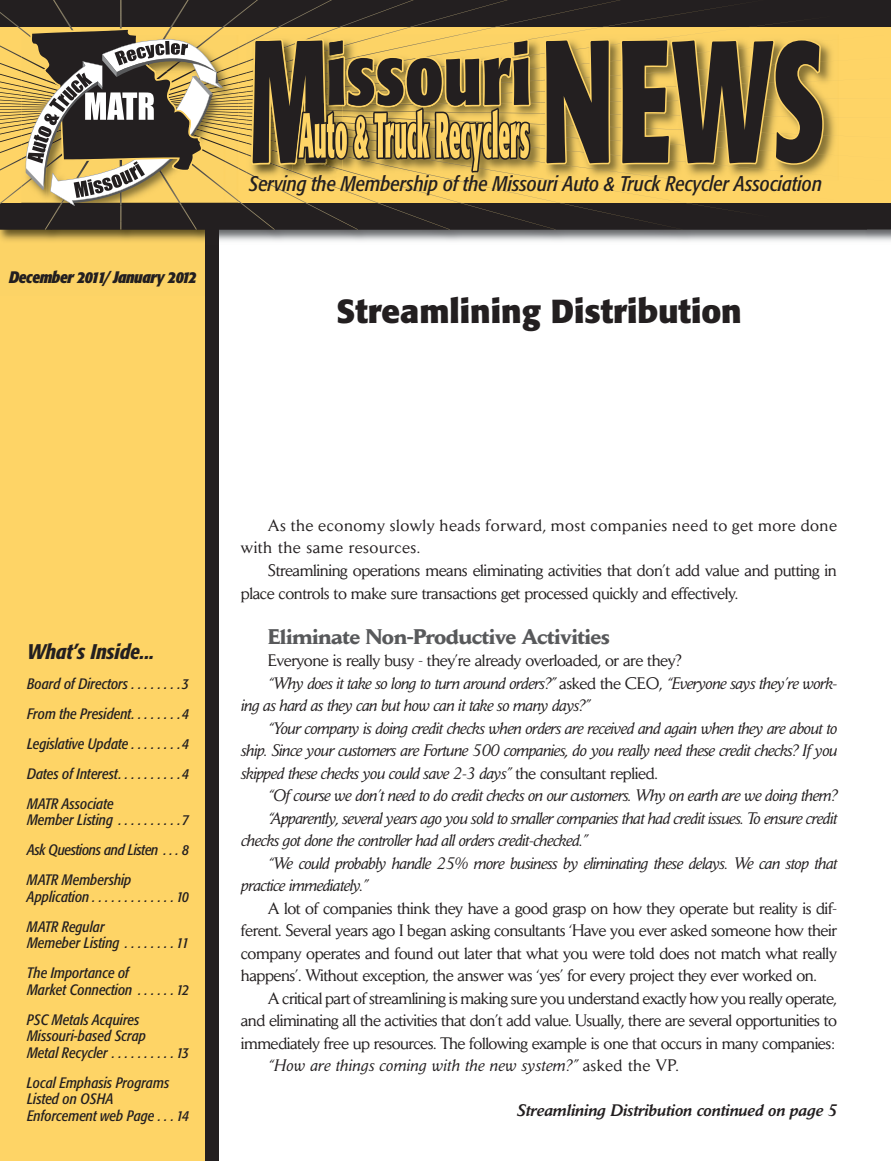
<style>
.page{position:relative;width:891px;height:1161px;background:#fff}
.page>*{position:absolute;margin:0;border:0;box-sizing:border-box;transform-origin:0 0}
.t1{font:700 33px "Formata";color:#231f20}
.t2{font:italic condensed 21px "Formata";color:#231f20}
.t3{font:700 21px "Daily News";letter-spacing:-.025em;color:#58595b}
.t4{font:italic 500 condensed 21px "Formata";color:#231f20}
.t5{font:16.5px/22.5px "Daily News";letter-spacing:-.025em;color:#231f20}
.t6{font:italic 16.5px "Daily News";letter-spacing:-.025em;color:#231f20}
.t7{font:16.5px/22.5px "Daily News";letter-spacing:.03em;color:#231f20}
.t8{font:italic 16.5px "Daily News";letter-spacing:.02em;color:#231f20}
.t9{font:italic 500 16.5px "Daily News";color:#231f20}
.t10{font:italic 700 condensed 16.5px "Formata";letter-spacing:-.03em;color:#231f20}
.t11{font:italic condensed 15px/30px "Formata";color:#231f20}
.s1{font-style:normal}
</style>
<div class="page">
<div style="left:0;top:202px;width:215px;height:959px;background:#fed466"></div>
<div style="left:205px;top:202px;width:14px;height:959px;background:#231f20"></div>
<img style="left:0;top:230px;width:891px;height:12px">
<svg style="left:0;top:0;width:891px;height:230px;background:#7c693d"></svg>
<img style="left:46px;top:205px;width:179px;height:16px">
<div style="left:50px;top:206px;width:142px;height:15px;background:#231f20"></div>
<img style="left:22px;top:35px;width:216px;height:167px">
<svg style="left:25px;top:28px;width:198px;height:178px"></svg>
<img style="left:344px;top:35px;width:196px;height:62px">
<img style="left:247px;top:35px;width:73px;height:145px">
<img style="left:323px;top:35px;width:20px;height:4px">
<img style="left:315px;top:122px;width:225px;height:66px">
<img style="left:530px;top:103px;width:10px;height:19px">
<img style="left:293px;top:173px;width:50px;height:7px">
<svg style="left:251px;top:39px;width:279px;height:134px;background:#907a42"></svg>
<img style="left:546px;top:35px;width:293px;height:145px">
<img style="left:540px;top:35px;width:6px;height:4px">
<img style="left:540px;top:165px;width:6px;height:15px">
<svg style="left:540px;top:39px;width:70px;height:126px;background:#605233"></svg>
<svg style="left:620px;top:39px;width:204px;height:126px;background:#665634"></svg>
<p class="t10" style="left:9px;top:267px;width:189px">December 2011/ January 2012</p>
<p class="t2" style="left:249px;top:171px;width:575px">Serving the Membership of the Missouri Auto &amp; Truck Recycler Association</p>
<h1 class="t1" style="left:336px;top:291px;width:407px">Streamlining Distribution</h1>
<p class="t4" style="left:27px;top:638px;width:129px">What’s Inside...</p>
<p class="t11" style="left:27px;top:668px;width:163px;text-align:justify">Board of Directors . . . . . . . 3<br>From the President . . . . . . . 4<br>Legislative Update . . . . . . . 4<br>Dates of Interest . . . . . . . . . 4<br>MATR Associate</p>
<p class="t11" style="left:27px;top:805px;width:164px;text-align:justify">Member Listing . . . . . . . . . 7<br>Ask Questions and Listen . . . 8<br>MATR Membership</p>
<p class="t11" style="left:27px;top:881px;width:164px">Application . . . . . . . . . . . . 10<br>MATR Regular</p>
<p class="t11" style="left:27px;top:928px;width:164px">Memeber Listing . . . . . . . 11<br>The Importance of</p>
<p class="t11" style="left:27px;top:974px;width:164px">Market Connection . . . . . 12<br>PSC Metals Acquires</p>
<p class="t11" style="left:27px;top:1028px;width:163px;line-height:16.5px">Missouri-based Scrap<br>Metal Recycler . . . . . . . . . 13</p>
<p class="t11" style="left:27px;top:1074px;width:164px;line-height:16.5px">Local Emphasis Programs<br>Listed on OSHA<br>Enforcement web Page . . 14</p>
<p class="t7" style="left:241px;top:514px;width:598px;text-indent:27px">As the economy slowly heads forward, most companies need to get more done with the same resources.</p>
<p class="t5" style="left:241px;top:559px;width:598px;text-indent:27px">Streamlining operations means eliminating activities that don’t add value and putting in place controls to make sure transactions get processed quickly and effectively.</p>
<p class="t3" style="left:268px;top:623px;width:344px">Eliminate Non-Productive Activities</p>
<p class="t5" style="left:268px;top:649px;width:415px">Everyone is really busy - they’re already overloaded, or are they?</p>
<p class="t6" style="left:268px;top:673px;width:571px">“Why does it take so long to turn around orders?” <span class="s1">asked the CEO,</span> “Everyone says they’re work-</p>
<p class="t6" style="left:241px;top:696px;width:351px">ing as hard as they can but how can it take so many days?”</p>
<p class="t6" style="left:268px;top:718px;width:571px">“Your company is doing credit checks when orders are received and again when they are about to</p>
<p class="t6" style="left:241px;top:741px;width:598px">ship. Since your customers are Fortune 500 companies, do you really need these credit checks? If you</p>
<p class="t6" style="left:241px;top:763px;width:419px">skipped these checks you could save 2-3 days” <span class="s1">the consultant replied.</span></p>
<p class="t6" style="left:268px;top:786px;width:571px">“Of course we don’t need to do credit checks on our customers. Why on earth are we doing them?</p>
<p class="t6" style="left:268px;top:808px;width:571px">“Apparently, several years ago you sold to smaller companies that had credit issues. To ensure credit</p>
<p class="t6" style="left:241px;top:831px;width:348px">checks got done the controller had all orders credit-checked.”</p>
<p class="t6" style="left:268px;top:853px;width:571px">“We could probably handle 25% more business by eliminating these delays. We can stop that</p>
<p class="t6" style="left:241px;top:876px;width:129px">practice immediately.”</p>
<p class="t5" style="left:241px;top:896px;width:598px;text-align:justify;text-indent:27px">A lot of companies think they have a good grasp on how they operate but reality is dif&shy;ferent. Several years ago I began asking consultants ‘Have you ever asked someone how their company operates and found out later that what you were told does not match what really happens’. Without exception, the answer was ‘yes’ for every project they ever worked on.</p>
<p class="t5" style="left:268px;top:986px;width:571px">A critical part of streamlining is making sure you understand exactly how you really operate,</p>
<p class="t5" style="left:241px;top:1009px;width:598px">and eliminating all the activities that don’t add value. Usually, there are several opportunities to</p>
<p class="t5" style="left:241px;top:1032px;width:595px">immediately free up resources. The following example is one that occurs in many companies:</p>
<p class="t8" style="left:268px;top:1056px;width:413px">“How are things coming with the new system?” <span class="s1">asked the VP.</span></p>
<p class="t9" style="left:517px;top:1100px;width:322px">Streamlining Distribution continued on page 5</p>
</div>
